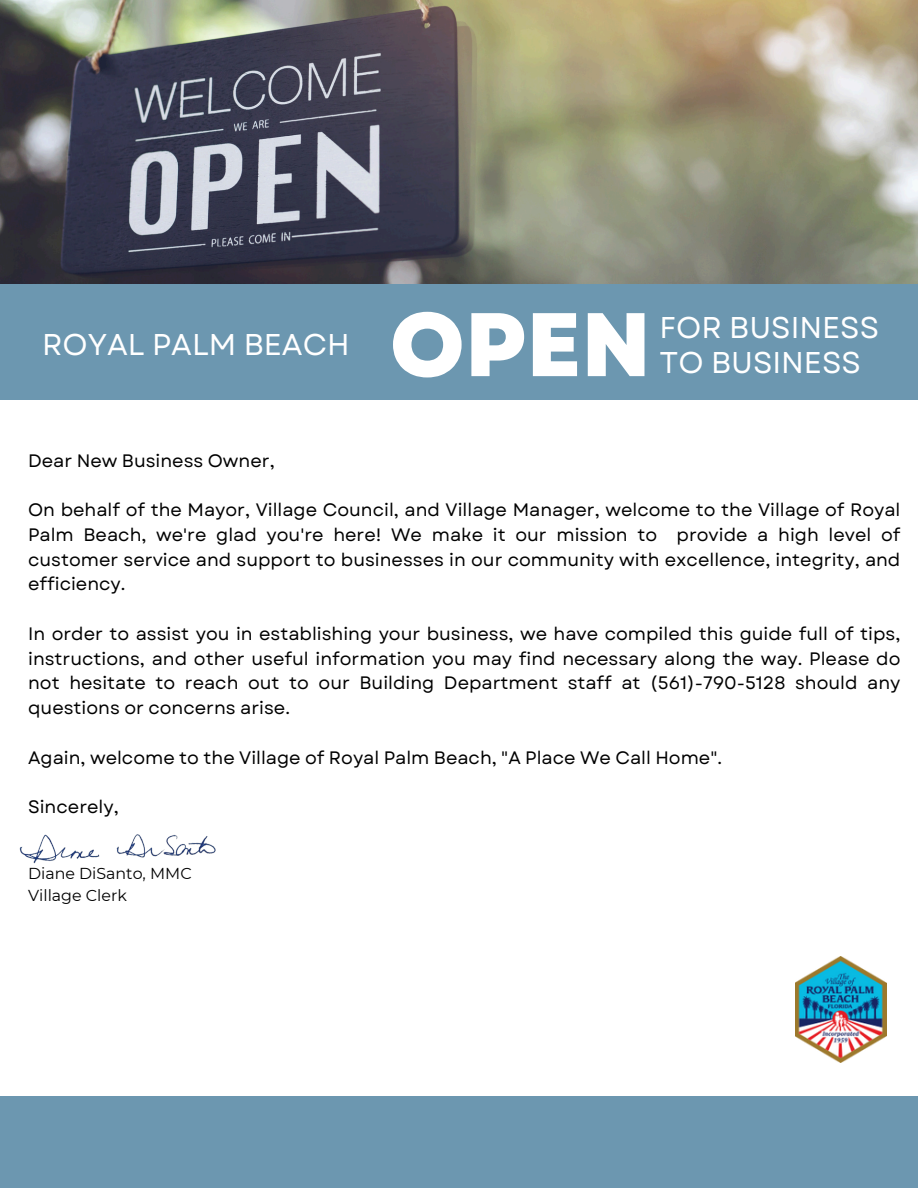
<style>
.page{position:relative;width:918px;height:1188px;background:#fff}
.page>*{position:absolute;margin:0;border:0;box-sizing:border-box;transform-origin:0 0}
.t1{font:800 90px "Garet";color:#fff}
.t2{font:30px "Garet";color:#fff}
.t3{font:18px/24.8px "Garet";color:#000;text-align:justify}
.t4{font:15.9px "Montserrat";color:#000}
</style>
<div class="page">
<img style="left:19px;top:834px;width:197px;height:30px">
<div style="left:0;top:1096px;width:918px;height:92px;background:#6c97b0"></div>
<img style="left:796px;top:956px;width:91px;height:106px">
<img style="left:0;top:0;width:918px;height:284px">
<div style="left:0;top:284px;width:918px;height:116px;background:#6c97b0"></div>
<p class="t2" style="left:42px;top:323px;width:309px">ROYAL PALM BEACH</p>
<p class="t1" style="left:390px;top:280px;width:263px">OPEN</p>
<p class="t2" style="left:660px;top:305px;width:221px">FOR BUSINESS</p>
<p class="t2" style="left:660px;top:341px;width:203px">TO BUSINESS</p>
<p class="t3" style="left:28px;top:448px;width:248px">Dear New Business Owner,</p>
<h2 class="t3" style="left:28px;top:498px;width:874px">On behalf of the Mayor, Village Council, and Village Manager, welcome to the Village of Royal Palm Beach, we're glad you're here! We make it our mission to provide a high level of customer service and support to businesses in our community with excellence, integrity, and efficiency.</h2>
<h1 class="t3" style="left:28px;top:621px;width:874px">In order to assist you in establishing your business, we have compiled this guide full of tips, instructions, and other useful information you may find necessary along the way. Please do not hesitate to reach out to our Building Department staff at (561)-790-5128 should any questions or concerns arise.</h1>
<h2 class="t3" style="left:28px;top:745px;width:695px">Again, welcome to the Village of Royal Palm Beach, "A Place We Call Home".</h2>
<h2 class="t3" style="left:28px;top:795px;width:92px">Sincerely,</h2>
<h3 class="t4" style="left:28px;top:864px;width:165px">Diane DiSanto, MMC</h3>
<h3 class="t4" style="left:28px;top:885px;width:100px">Village Clerk</h3>
</div>
